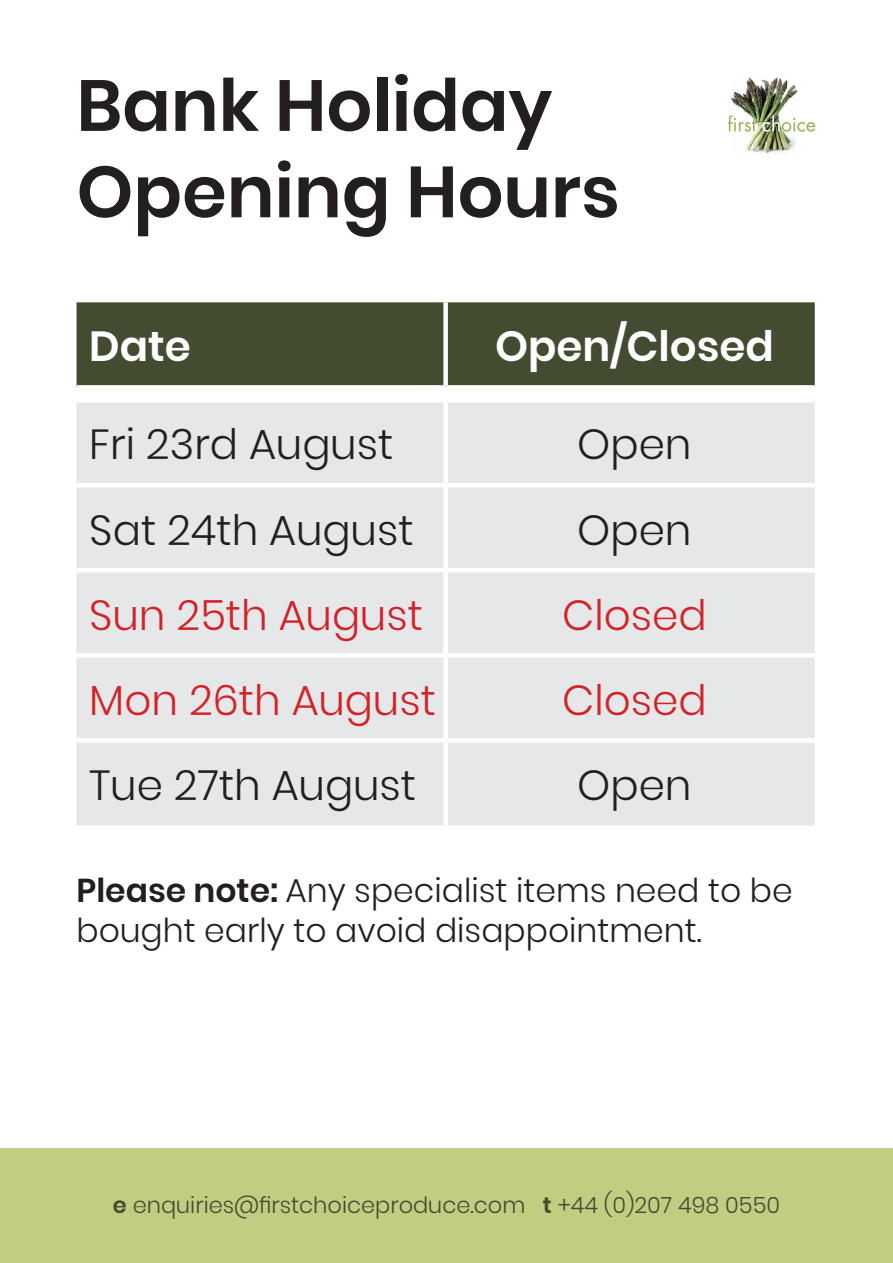
<style>
.page{position:relative;width:893px;height:1263px;background:#fff}
.page>*{position:absolute;margin:0;border:0;box-sizing:border-box;transform-origin:0 0}
.t1{font:600 72px "Poppins";color:#231f20}
.t2{font:300 42px "Poppins";color:#231f20}
.t3{font:300 42px "Poppins";color:#d1232a}
.t4{font:600 42px "Poppins";color:#fff}
.t5{font:300 33px/39.6px "Poppins";color:#231f20}
.t6{font:300 22.5px "Poppins";color:#434b30}
.s1{font-weight:600}
</style>
<div class="page">
<div style="left:0;top:1148px;width:893px;height:115px;background:#bfce81"></div>
<img style="left:728px;top:77px;width:88px;height:76px">
<div style="left:77px;top:302px;width:738px;height:83px;background:#434b30"></div>
<div style="left:77px;top:402px;width:738px;height:423px;background:#e6e7e9"></div>
<div style="left:443px;top:302px;width:5px;height:83px;background:#fff"></div>
<div style="left:443px;top:402px;width:5px;height:81px;background:#fff"></div>
<hr style="left:77px;top:483px;width:369px;height:4px;background:#fff">
<hr style="left:446px;top:483px;width:369px;height:4px;background:#fff">
<div style="left:443px;top:487px;width:5px;height:81px;background:#fff"></div>
<hr style="left:77px;top:568px;width:369px;height:4px;background:#fff">
<hr style="left:446px;top:568px;width:369px;height:4px;background:#fff">
<div style="left:443px;top:572px;width:5px;height:81px;background:#fff"></div>
<hr style="left:77px;top:653px;width:369px;height:4px;background:#fff">
<hr style="left:446px;top:653px;width:369px;height:4px;background:#fff">
<div style="left:443px;top:657px;width:5px;height:81px;background:#fff"></div>
<div style="left:77px;top:738px;width:369px;height:5px;background:#fff"></div>
<div style="left:446px;top:738px;width:369px;height:5px;background:#fff"></div>
<div style="left:443px;top:743px;width:5px;height:82px;background:#fff"></div>
<p class="t1" style="left:77px;top:64px;width:477px">Bank Holiday</p>
<p class="t1" style="left:77px;top:150px;width:545px">Opening Hours</p>
<p class="t4" style="left:89px;top:321px;width:103px">Date</p>
<p class="t4" style="left:495px;top:321px;width:280px">Open/Closed</p>
<p class="t2" style="left:89px;top:420px;width:306px">Fri 23rd August</p>
<p class="t2" style="left:577px;top:420px;width:116px">Open</p>
<p class="t2" style="left:89px;top:505px;width:326px">Sat 24th August</p>
<p class="t2" style="left:577px;top:505px;width:116px">Open</p>
<p class="t3" style="left:89px;top:590px;width:335px">Sun 25th August</p>
<p class="t3" style="left:562px;top:590px;width:146px">Closed</p>
<p class="t3" style="left:89px;top:675px;width:348px">Mon 26th August</p>
<p class="t3" style="left:562px;top:675px;width:146px">Closed</p>
<p class="t2" style="left:89px;top:761px;width:328px">Tue 27th August</p>
<p class="t2" style="left:577px;top:761px;width:116px">Open</p>
<p class="t5" style="left:77px;top:871px;width:718px"><span class="s1">Please note:</span> Any specialist items need to be bought early to avoid disappointment.</p>
<p class="t6" style="left:113px;top:1192px;width:669px"><span class="s1">e</span> enquiries@firstchoiceproduce.com <span class="s1">t</span> +44 (0)207 498 0550</p>
</div>
